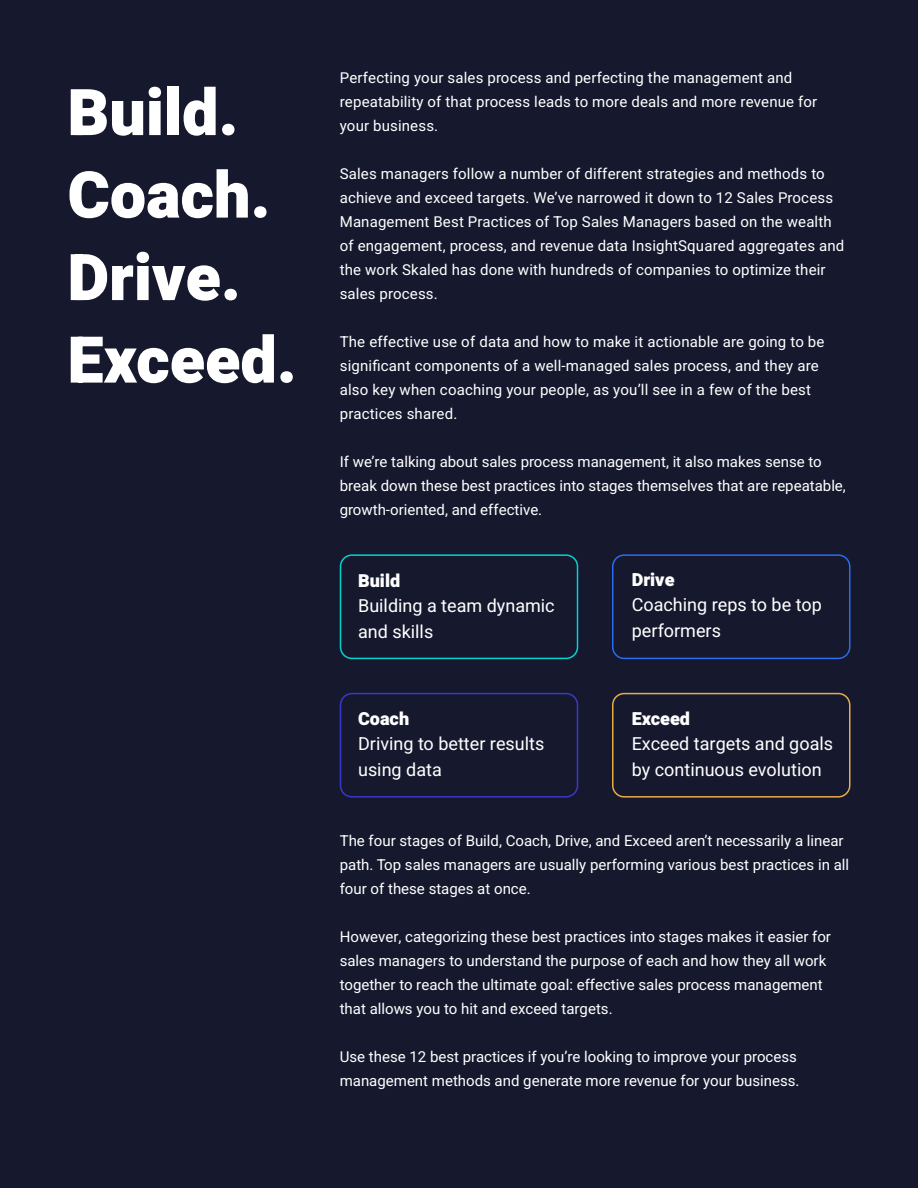
<style>
.page{position:relative;width:918px;height:1188px;background:#16192e}
.page>*{position:absolute;margin:0;border:0;box-sizing:border-box;transform-origin:0 0}
.t1{font:900 64.5px/82.5px "Heebo";color:#fff}
.t2{font:18px/25.5px "Heebo";color:#fff}
.t3{font:900 18px "Heebo";color:#fff}
.t4{font:15px/24px "Heebo";color:#fff}
.s1{font-weight:900}
</style>
<div class="page">
<div style="left:340px;top:554px;width:238px;height:105px;border:2px solid #01d4cf;border-radius:11px"></div>
<div style="left:612px;top:554px;width:238px;height:105px;border:2px solid #296cf0;border-radius:11px"></div>
<div style="left:340px;top:693px;width:238px;height:105px;border:2px solid #3a38c7;border-radius:12px"></div>
<div style="left:612px;top:693px;width:238px;height:105px;border:2px solid #e8ad47;border-radius:11px"></div>
<p class="t1" style="left:68px;top:71px;width:231px">Build.<br>Coach.<br>Drive.<br>Exceed.</p>
<p class="t4" style="left:340px;top:65px;width:479px">Perfecting your sales process and perfecting the management and repeatability of that process leads to more deals and more revenue for your business.</p>
<p class="t4" style="left:340px;top:161px;width:506px">Sales managers follow a number of different strategies and methods to achieve and exceed targets. We’ve narrowed it down to 12 Sales Process Management Best Practices of Top Sales Managers based on the wealth of engagement, process, and revenue data InsightSquared aggregates and the work Skaled has done with hundreds of companies to optimize their sales process.</p>
<p class="t4" style="left:340px;top:329px;width:486px">The effective use of data and how to make it actionable are going to be significant components of a well-managed sales process, and they are also key when coaching your people, as you’ll see in a few of the best practices shared.</p>
<p class="t4" style="left:340px;top:449px;width:508px">If we’re talking about sales process management, it also makes sense to break down these best practices into stages themselves that are repeatable, growth-oriented, and effective.</p>
<p class="t3" style="left:358px;top:568px;width:44px">Build</p>
<p class="t2" style="left:358px;top:593px;width:198px">Building a team dynamic and skills</p>
<p class="t3" style="left:632px;top:567px;width:44px">Drive</p>
<p class="t2" style="left:632px;top:592px;width:192px">Coaching reps to be top performers</p>
<p class="t2" style="left:358px;top:705px;width:188px"><span class="s1">Coach<br></span>Driving to better results using data</p>
<p class="t3" style="left:632px;top:706px;width:60px">Exceed</p>
<p class="t2" style="left:632px;top:731px;width:203px">Exceed targets and goals by continuous evolution</p>
<p class="t4" style="left:340px;top:829px;width:511px">The four stages of Build, Coach, Drive, and Exceed aren’t necessarily a linear path. Top sales managers are usually performing various best practices in all four of these stages at once.</p>
<p class="t4" style="left:340px;top:925px;width:493px">However, categorizing these best practices into stages makes it easier for sales managers to understand the purpose of each and how they all work together to reach the ultimate goal: effective sales process management that allows you to hit and exceed targets.</p>
<p class="t4" style="left:340px;top:1045px;width:461px">Use these 12 best practices if you’re looking to improve your process management methods and generate more revenue for your business.</p>
</div>
